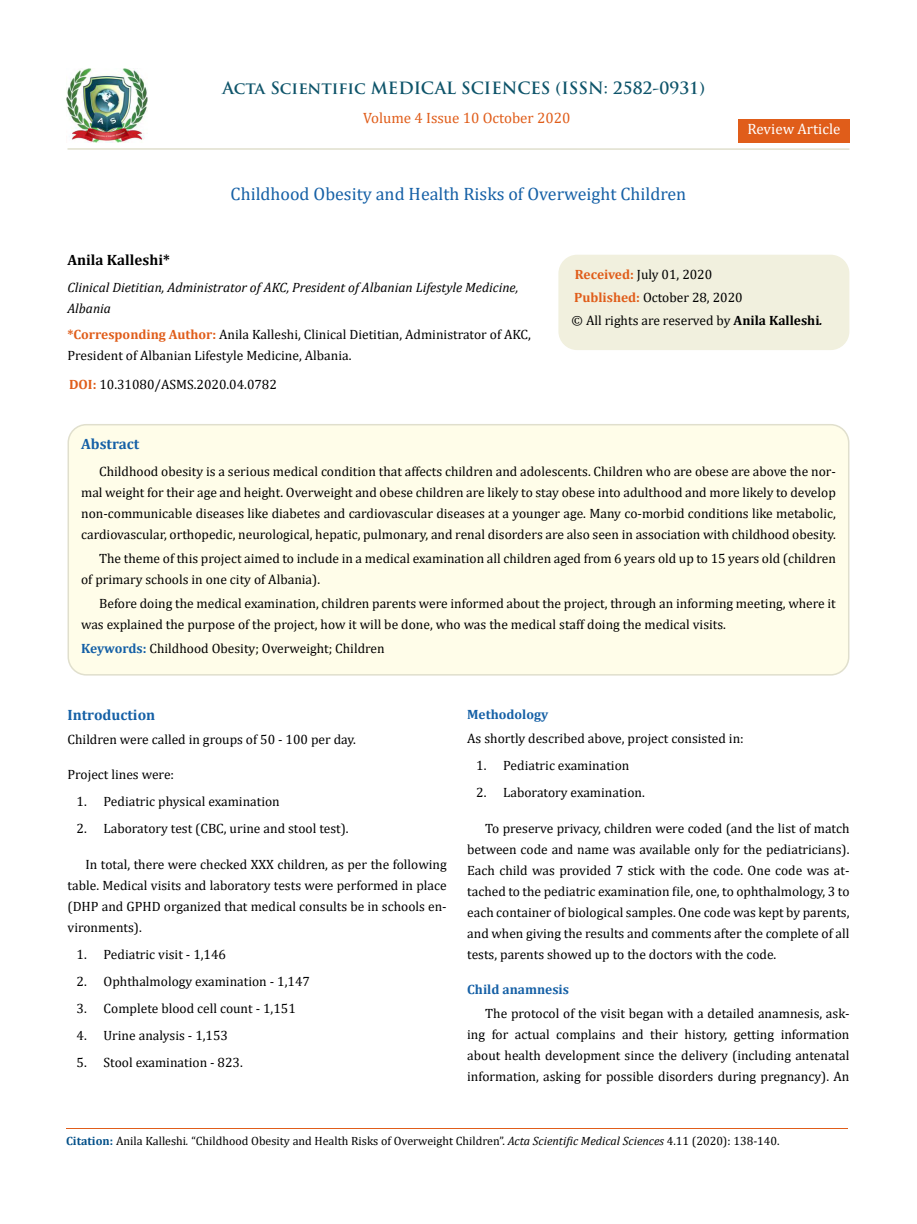
<style>
.page{position:relative;width:917px;height:1224px;background:#fff}
.page>*{position:absolute;margin:0;border:0;box-sizing:border-box;transform-origin:0 0}
.t1{font:18px "Cambria";color:#1560a6}
.t2{font:700 16.5px "Trajan Pro";color:#0e546a}
.t3{font:15px "Cambria";color:#e05d1a}
.t4{font:700 15px "Cambria";color:#1560a6}
.t5{font:700 15px "Cambria";color:#000}
.t6{font:15px "Cambria";color:#fff}
.t7{font:13.5px/21px "Cambria";color:#000}
.t8{font:italic 13.5px/21px "Cambria";color:#000}
.t9{font:700 13.5px "Cambria";color:#1560a6}
.t10{font:12px "Cambria";color:#000}
.s1{font-weight:700;color:#e05d1a}
.s2{font-weight:700}
.s3{font-weight:700;font-style:italic}
.s4{font-weight:700;color:#1560a6}
.s5{font-weight:700;color:#035089}
.s6{font-style:italic}
</style>
<div class="page">
<img style="left:67px;top:68px;width:80px;height:74px">
<div style="left:738px;top:119px;width:111px;height:23px;background:#e05d1a"></div>
<div style="left:559px;top:255px;width:289px;height:94px;background:#f1f0de;border-radius:18px"></div>
<div style="left:558px;top:255px;width:291px;height:95px;border:2px solid #f1f0de;border-radius:18px"></div>
<div style="left:68px;top:425px;width:780px;height:250px;background:#fffde9;border-radius:18px"></div>
<div style="left:67px;top:424px;width:782px;height:252px;border:2px solid #e0dfcd;border-radius:18px"></div>
<hr style="left:66px;top:1129px;width:782px;height:1px;background:#e05d1a">
<hr style="left:67px;top:148px;width:782px;height:2px;background:#e0dfcd">
<p class="t2" style="left:222px;top:77px;width:484px">Acta Scientific MEDICAL SCIENCES (ISSN: 2582-0931)</p>
<p class="t3" style="left:363px;top:109px;width:209px">Volume 4 Issue 10 October 2020</p>
<h1 class="t1" style="left:230px;top:183px;width:457px">Childhood Obesity and Health Risks of Overweight Children</h1>
<p class="t6" style="left:747px;top:120px;width:94px">Review Article</p>
<p class="t5" style="left:67px;top:249px;width:104px">Anila Kalleshi*</p>
<p class="t8" style="left:67px;top:276px;width:452px">Clinical Dietitian, Administrator of AKC, President of Albanian Lifestyle Medicine,<br>Albania</p>
<p class="t7" style="left:67px;top:323px;width:465px"><span class="s1">*Corresponding Author:</span> Anila Kalleshi, Clinical Dietitian, Administrator of AKC,<br>President of Albanian Lifestyle Medicine, Albania.</p>
<p class="t7" style="left:69px;top:374px;width:209px"><span class="s1">DOI:</span> 10.31080/ASMS.2020.04.0782</p>
<p class="t7" style="left:571px;top:262px;width:252px;line-height:23.1px"><span class="s1">Received:</span> July 01, 2020<br><span class="s1">Published:</span> October 28, 2020<br>© All rights are reserved by <span class="s2">Anila Kalleshi</span><span class="s3">.</span></p>
<p class="t4" style="left:81px;top:434px;width:60px">Abstract</p>
<p class="t7" style="left:81px;top:460px;width:756px;text-align:justify;text-indent:18px">Childhood obesity is a serious medical condition that affects children and adolescents. Children who are obese are above the nor&shy;mal weight for their age and height. Overweight and obese children are likely to stay obese into adulthood and more likely to develop non-communicable diseases like diabetes and cardiovascular diseases at a younger age. Many co-morbid conditions like metabolic, cardiovascular, orthopedic, neurological, hepatic, pulmonary, and renal disorders are also seen in association with childhood obesity.</p>
<p class="t7" style="left:81px;top:547px;width:756px;text-indent:18px">The theme of this project aimed to include in a medical examination all children aged from 6 years old up to 15 years old (children of primary schools in one city of Albania).</p>
<p class="t7" style="left:81px;top:592px;width:756px;text-indent:18px">Before doing the medical examination, children parents were informed about the project, through an informing meeting, where it was explained the purpose of the project, how it will be done, who was the medical staff doing the medical visits.</p>
<p class="t7" style="left:81px;top:637px;width:305px"><span class="s4">Keywords:</span> Childhood Obesity; Overweight; Children</p>
<p class="t4" style="left:67px;top:704px;width:89px">Introduction</p>
<p class="t7" style="left:67px;top:729px;width:290px">Children were called in groups of 50 - 100 per day.</p>
<p class="t7" style="left:67px;top:764px;width:108px">Project lines were:</p>
<p class="t7" style="left:76px;top:791px;width:205px">1. Pediatric physical examination</p>
<p class="t7" style="left:76px;top:818px;width:274px">2. Laboratory test (CBC, urine and stool test).</p>
<p class="t7" style="left:67px;top:854px;width:381px;text-align:justify;text-indent:18px">In total, there were checked XXX children, as per the following table. Medical visits and laboratory tests were performed in place (DHP and GPHD organized that medical consults be in schools en&shy;vironments).</p>
<p class="t7" style="left:77px;top:944px;width:151px">1. Pediatric visit - 1,146</p>
<p class="t7" style="left:77px;top:971px;width:235px">2. Ophthalmology examination - 1,147</p>
<p class="t7" style="left:77px;top:998px;width:221px">3. Complete blood cell count - 1,151</p>
<p class="t7" style="left:77px;top:1025px;width:153px">4. Urine analysis - 1,153</p>
<p class="t7" style="left:77px;top:1052px;width:168px">5. Stool examination - 823.</p>
<p class="t9" style="left:467px;top:704px;width:83px">Methodology</p>
<p class="t7" style="left:467px;top:727px;width:278px">As shortly described above, project consisted in:</p>
<p class="t7" style="left:476px;top:754px;width:155px">1. Pediatric examination</p>
<p class="t7" style="left:476px;top:781px;width:170px">2. Laboratory examination.</p>
<p class="t7" style="left:467px;top:817px;width:384px;text-align:justify;text-indent:18px">To preserve privacy, children were coded (and the list of match between code and name was available only for the pediatricians).<br>Each child was provided 7 stick with the code. One code was at&shy;tached to the pediatric examination file, one, to ophthalmology, 3 to each container of biological samples. One code was kept by parents, and when giving the results and comments after the complete of all tests, parents showed up to the doctors with the code.</p>
<p class="t9" style="left:467px;top:980px;width:103px">Child anamnesis</p>
<p class="t7" style="left:467px;top:1003px;width:384px;text-align:justify;text-indent:18px">The protocol of the visit began with a detailed anamnesis, ask&shy;ing for actual complains and their history, getting information about health development since the delivery (including antenatal information, asking for possible disorders during pregnancy). An</p>
<p class="t10" style="left:66px;top:1134px;width:715px"><span class="s5">Citation:</span> Anila Kalleshi<span class="s6">.</span> “Childhood Obesity and Health Risks of Overweight Children”. <span class="s6">Acta Scientific Medical Sciences</span> 4.11 (2020): 138-140.</p>
</div>
